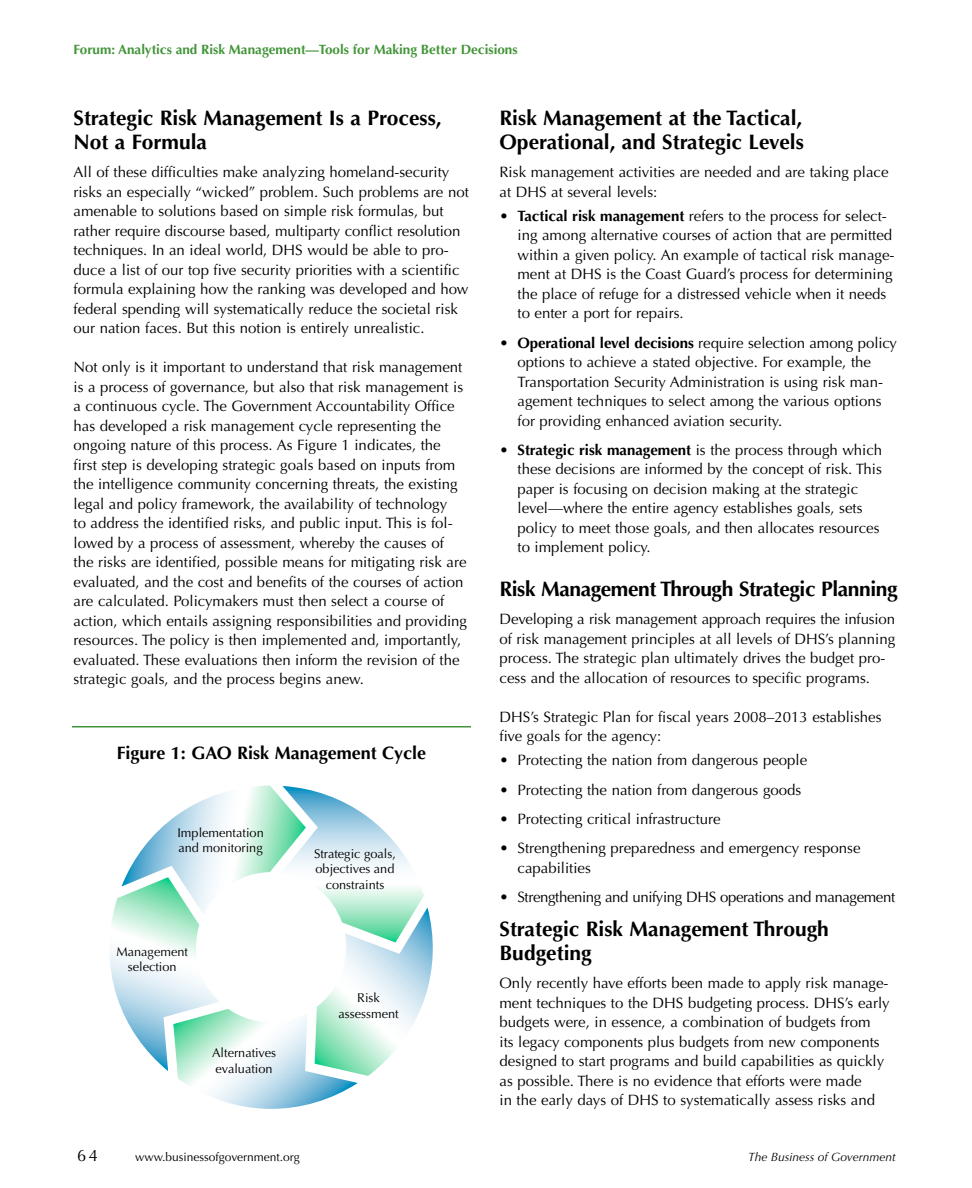
<style>
.page{position:relative;width:972px;height:1188px;background:#fff}
.page>*{position:absolute;margin:0;border:0;box-sizing:border-box;transform-origin:0 0}
.t1{font:700 21px/24px "Optima";color:#000}
.t2{font:700 21px "Optima";letter-spacing:-.02em;color:#000}
.t3{font:700 18px "Optima";color:#000}
.t4{font:16.5px "Optima";color:#000}
.t5{font:15px/19.5px "Optima";color:#000}
.t6{font:15px "Optima";letter-spacing:-.025em;color:#000}
.t7{font:700 13.5px "Optima";color:#439539}
.t8{font:12.75px/15.3px "Optima";color:#000;text-align:center}
.t9{font:12px "Optima";color:#000}
.t10{font:italic 12px "Optima";color:#000}
.s1{font-weight:700}
</style>
<div class="page">
<svg style="left:110px;top:786px;width:323px;height:323px"></svg>
<hr style="left:72px;top:726px;width:399px;height:2px;background:#439539">
<p class="t7" style="left:74px;top:41px;width:446px">Forum: Analytics and Risk Management—Tools for Making Better Decisions</p>
<h1 class="t1" style="left:74px;top:106px;width:370px">Strategic Risk Management Is a Process,<br>Not a Formula</h1>
<p class="t5" style="left:74px;top:163px;width:397px">All of these difficulties make analyzing homeland-security risks an especially “wicked” problem. Such problems are not amenable to solutions based on simple risk formulas, but rather require discourse based, multiparty conflict resolution techniques. in an ideal world, DHS would be able to pro&shy;duce a list of our top five security priorities with a scientific formula explaining how the ranking was developed and how federal spending will systematically reduce the societal risk our nation faces. But this notion is entirely unrealistic.</p>
<p class="t5" style="left:74px;top:358px;width:395px">not only is it important to understand that risk management is a process of governance, but also that risk management is a continuous cycle. The government Accountability Office has developed a risk management cycle representing the ongoing nature of this process. As Figure 1 indicates, the first step is developing strategic goals based on inputs from the intelligence community concerning threats, the existing legal and policy framework, the availability of technology<br>to address the identified risks, and public input. This is fol&shy;lowed by a process of assessment, whereby the causes of the risks are identified, possible means for mitigating risk are evaluated, and the cost and benefits of the courses of action are calculated. policymakers must then select a course of action, which entails assigning responsibilities and providing resources. The policy is then implemented and, importantly, evaluated. These evaluations then inform the revision of the strategic goals, and the process begins anew.</p>
<p class="t3" style="left:117px;top:743px;width:311px">Figure 1: GAO Risk Management Cycle</p>
<p class="t8" style="left:177px;top:825px;width:88px;text-align:left">Implementation and monitoring</p>
<p class="t8" style="left:117px;top:944px;width:73px">Management selection</p>
<p class="t8" style="left:212px;top:1046px;width:66px;text-align:left">Alternatives evaluation</p>
<p class="t8" style="left:314px;top:846px;width:83px">Strategic goals, objectives and constraints</p>
<p class="t8" style="left:339px;top:991px;width:62px">Risk assessment</p>
<h1 class="t1" style="left:500px;top:106px;width:306px">Risk Management at the Tactical,<br>Operational, and Strategic Levels</h1>
<p class="t5" style="left:500px;top:163px;width:391px">risk management activities are needed and are taking place at DHS at several levels:</p>
<p class="t5" style="left:518px;top:206px;width:378px;text-indent:-18px"><span class="s1">• Tactical risk management</span> refers to the process for select&shy;ing among alternative courses of action that are permitted within a given policy. An example of tactical risk manage&shy;ment at DHS is the Coast guard’s process for determining the place of refuge for a distressed vehicle when it needs to enter a port for repairs.</p>
<p class="t5" style="left:518px;top:333px;width:381px;text-indent:-18px"><span class="s1">• Operational level decisions</span> require selection among policy options to achieve a stated objective. For example, the Transportation Security Administration is using risk man&shy;agement techniques to select among the various options for providing enhanced aviation security.</p>
<p class="t5" style="left:518px;top:440px;width:366px;text-indent:-18px"><span class="s1">• Strategic risk management</span> is the process through which these decisions are informed by the concept of risk. This paper is focusing on decision making at the strategic level—where the entire agency establishes goals, sets policy to meet those goals, and then allocates resources to implement policy.</p>
<h1 class="t2" style="left:500px;top:576px;width:400px">Risk Management Through Strategic Planning</h1>
<p class="t5" style="left:500px;top:610px;width:397px">Developing a risk management approach requires the infusion of risk management principles at all levels of DHS’s planning process. The strategic plan ultimately drives the budget pro&shy;cess and the allocation of resources to specific programs.</p>
<p class="t5" style="left:500px;top:707px;width:384px">DHS’s Strategic plan for fiscal years 2008–2013 establishes five goals for the agency:</p>
<p class="t5" style="left:500px;top:751px;width:309px">• protecting the nation from dangerous people</p>
<p class="t5" style="left:500px;top:780px;width:303px">• protecting the nation from dangerous goods</p>
<p class="t5" style="left:500px;top:809px;width:223px">• protecting critical infrastructure</p>
<p class="t5" style="left:518px;top:838px;width:345px;text-indent:-18px">• Strengthening preparedness and emergency response capabilities</p>
<p class="t6" style="left:500px;top:888px;width:397px">• Strengthening and unifying DHS operations and management</p>
<h1 class="t1" style="left:500px;top:917px;width:331px">Strategic Risk Management Through<br>Budgeting</h1>
<p class="t5" style="left:500px;top:973px;width:392px">Only recently have efforts been made to apply risk manage&shy;ment techniques to the DHS budgeting process. DHS’s early budgets were, in essence, a combination of budgets from<br>its legacy components plus budgets from new components designed to start programs and build capabilities as quickly as possible. There is no evidence that efforts were made<br>in the early days of DHS to systematically assess risks and</p>
<p class="t4" style="left:77px;top:1146px;width:22px">64</p>
<p class="t9" style="left:135px;top:1150px;width:166px">www.businessofgovernment.org</p>
<p class="t10" style="left:748px;top:1150px;width:149px">The Business of Government</p>
</div>
